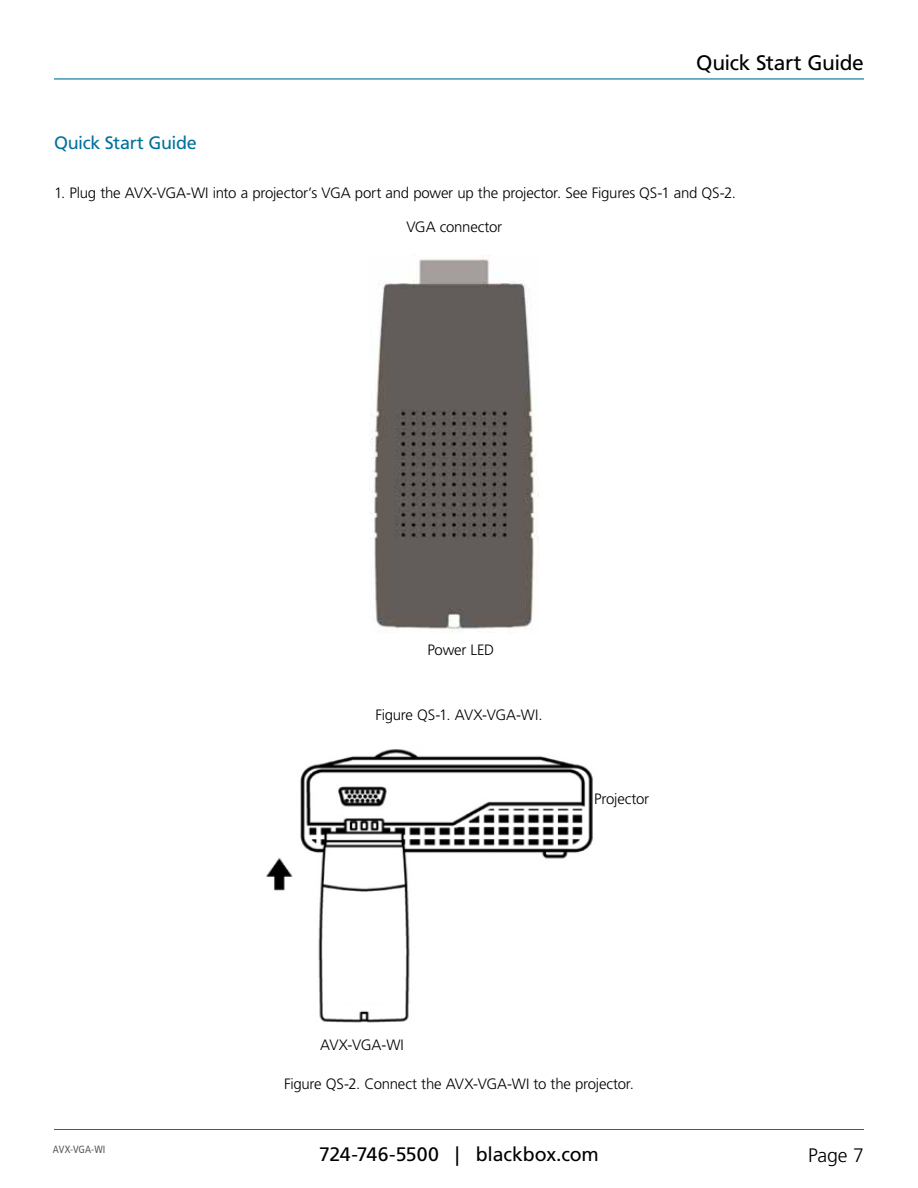
<style>
.page{position:relative;width:918px;height:1188px;background:#fff}
.page>*{position:absolute;margin:0;border:0;box-sizing:border-box;transform-origin:0 0}
.t1{font:21px "Frutiger";letter-spacing:-.025em;color:#000}
.t2{font:19.5px "Frutiger";letter-spacing:-.005em;color:#000}
.t3{font:300 19.5px "Frutiger";color:#000}
.t4{font:18px "Frutiger";letter-spacing:-.02em;color:#00729c}
.t5{font:300 15px "Frutiger";letter-spacing:-.015em;color:#000}
.t6{font:condensed 10.5px "Frutiger";letter-spacing:.01em;color:#58595b}
</style>
<div class="page">
<hr style="left:54px;top:1129px;width:810px;height:1px;background:#00729c">
<hr style="left:54px;top:78px;width:810px;height:2px;background:#00729c">
<img style="left:369px;top:255px;width:170px;height:379px">
<img style="left:266px;top:749px;width:327px;height:274px">
<h1 class="t1" style="left:696px;top:50px;width:169px">Quick Start Guide</h1>
<p class="t4" style="left:54px;top:132px;width:144px">Quick Start Guide</p>
<p class="t5" style="left:54px;top:185px;width:684px">1. Plug the AVX-VGA-WI into a projector’s VGA port and power up the projector. See Figures QS-1 and QS-2.</p>
<p class="t5" style="left:406px;top:218px;width:97px">VGA connector</p>
<p class="t5" style="left:427px;top:641px;width:68px">Power LED</p>
<p class="t5" style="left:375px;top:707px;width:169px">Figure QS-1. AVX-VGA-WI.</p>
<p class="t5" style="left:594px;top:790px;width:57px">Projector</p>
<p class="t5" style="left:320px;top:1037px;width:85px">AVX-VGA-WI</p>
<p class="t6" style="left:53px;top:1143px;width:54px">AVX-VGA-WI</p>
<p class="t5" style="left:284px;top:1075px;width:351px">Figure QS-2. Connect the AVX-VGA-WI to the projector.</p>
<h2 class="t2" style="left:319px;top:1143px;width:281px">724-746-5500 | blackbox.com</h2>
<h2 class="t3" style="left:808px;top:1144px;width:57px">Page 7</h2>
</div>
